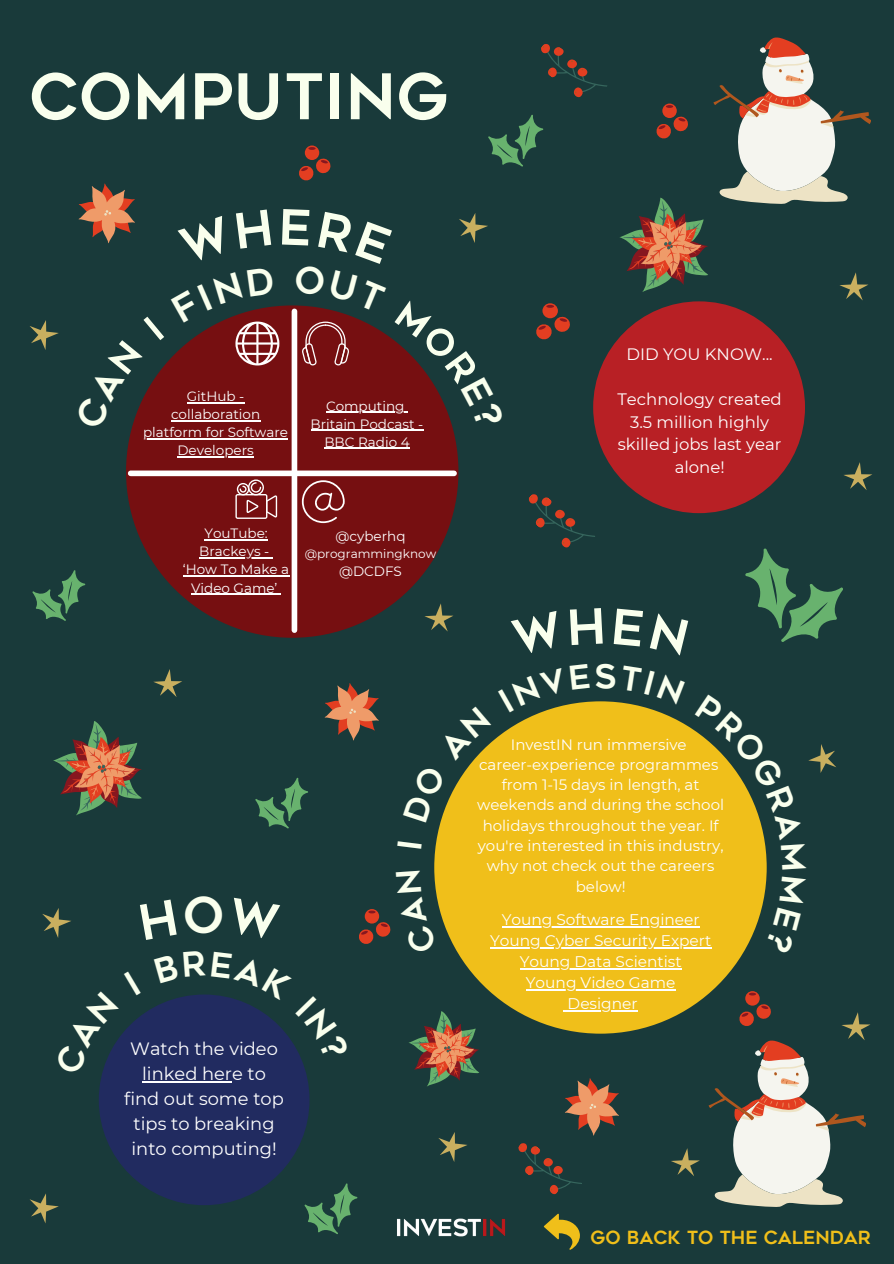
<style>
.page{position:relative;width:894px;height:1264px;background:#fff}
.page>*{position:absolute;margin:0;border:0;box-sizing:border-box;transform-origin:0 0}
.t1{font:62.85px "Geometos";letter-spacing:.01em;color:#f9ffed}
.t2{font:18px "Geometos";color:#f0bf1a}
.t3{font:17.85px/24.8px "Montserrat";color:#fff;text-align:center}
.t4{font:16.5px/22.5px "Montserrat";color:#fff;text-align:center}
.t5{font:15.3px/21px "Montserrat";color:#fff;text-align:center}
.t6{font:15px/20.2px "Montserrat";color:#fff;text-align:center}
.t7{font:13.5px/18px "Montserrat";color:#fff;text-align:center}
.t8{font:12px "Montserrat";color:#fff}
</style>
<div class="page">
<div style="left:0;top:0;width:893px;height:1263px;background:#193a3a"></div>
<div style="left:434px;top:701px;width:332px;height:332px;background:#f0bf1a;border-radius:50%"></div>
<hr style="left:501px;top:926px;width:198px;height:1px;background:#fff">
<hr style="left:490px;top:947px;width:221px;height:1px;background:#fff">
<hr style="left:519px;top:968px;width:162px;height:1px;background:#fff">
<hr style="left:525px;top:989px;width:150px;height:1px;background:#fff">
<hr style="left:567px;top:1010px;width:70px;height:1px;background:#fff">
<div style="left:593px;top:301px;width:211px;height:212px;background:#b82025;border-radius:50%"></div>
<div style="left:99px;top:994px;width:210px;height:211px;background:#212b60;border-radius:50%"></div>
<hr style="left:142px;top:1081px;width:90px;height:1px;background:#fff">
<svg style="left:488px;top:115px;width:55px;height:52px"></svg>
<svg style="left:528px;top:494px;width:67px;height:54px"></svg>
<svg style="left:79px;top:183px;width:56px;height:60px"></svg>
<svg style="left:536px;top:303px;width:33px;height:36px"></svg>
<svg style="left:32px;top:570px;width:53px;height:51px"></svg>
<svg style="left:324px;top:683px;width:55px;height:57px"></svg>
<svg style="left:844px;top:462px;width:28px;height:28px"></svg>
<svg style="left:745px;top:548px;width:97px;height:94px"></svg>
<svg style="left:541px;top:44px;width:66px;height:54px"></svg>
<svg style="left:42px;top:908px;width:29px;height:30px"></svg>
<svg style="left:29px;top:320px;width:30px;height:30px"></svg>
<svg style="left:619px;top:37px;width:251px;height:263px"></svg>
<svg style="left:304px;top:1183px;width:53px;height:51px"></svg>
<svg style="left:518px;top:1078px;width:100px;height:117px"></svg>
<svg style="left:53px;top:721px;width:89px;height:94px"></svg>
<svg style="left:409px;top:1011px;width:70px;height:75px"></svg>
<svg style="left:29px;top:1193px;width:30px;height:30px"></svg>
<svg style="left:153px;top:669px;width:29px;height:28px"></svg>
<svg style="left:424px;top:603px;width:29px;height:28px"></svg>
<svg style="left:438px;top:1132px;width:29px;height:30px"></svg>
<svg style="left:671px;top:1148px;width:28px;height:28px"></svg>
<svg style="left:299px;top:145px;width:31px;height:35px"></svg>
<svg style="left:708px;top:991px;width:162px;height:215px"></svg>
<svg style="left:255px;top:777px;width:53px;height:51px"></svg>
<img style="left:397px;top:1218px;width:109px;height:19px">
<div style="left:126px;top:305px;width:332px;height:332px;background:#760f11;border-radius:50%"></div>
<div style="left:131px;top:470px;width:323px;height:6px;background:#fff"></div>
<div style="left:291px;top:311px;width:6px;height:319px;background:#fff"></div>
<svg style="left:302px;top:480px;width:42px;height:43px"></svg>
<svg style="left:235px;top:479px;width:42px;height:40px"></svg>
<hr style="left:310px;top:430px;width:113px;height:1px;background:#fff">
<hr style="left:324px;top:448px;width:85px;height:1px;background:#fff">
<hr style="left:143px;top:438px;width:145px;height:1px;background:#fff">
<hr style="left:177px;top:456px;width:77px;height:1px;background:#fff">
<hr style="left:204px;top:539px;width:63px;height:1px;background:#fff">
<hr style="left:199px;top:557px;width:70px;height:1px;background:#fff">
<hr style="left:183px;top:575px;width:106px;height:1px;background:#fff">
<hr style="left:191px;top:593px;width:86px;height:1px;background:#fff">
<svg style="left:543px;top:1213px;width:36px;height:36px"></svg>
<svg style="left:359px;top:871px;width:78px;height:73px"></svg>
<svg style="left:440px;top:742px;width:51px;height:80px"></svg>
<svg style="left:542px;top:701px;width:47px;height:11px"></svg>
<svg style="left:595px;top:701px;width:35px;height:3px"></svg>
<svg style="left:695px;top:731px;width:141px;height:138px"></svg>
<svg style="left:765px;top:876px;width:2px;height:15px"></svg>
<svg style="left:154px;top:994px;width:148px;height:66px"></svg>
<svg style="left:131px;top:366px;width:33px;height:64px"></svg>
<svg style="left:171px;top:213px;width:317px;height:216px"></svg>
<h1 class="t1" style="left:29px;top:72px;width:421px">COMPUTING</h1>
<p class="t7" style="left:143px;top:387px;width:146px">GitHub - collaboration platform for Software<br>Developers</p>
<p class="t7" style="left:326px;top:397px;width:80px">Computing</p>
<p class="t7" style="left:310px;top:415px;width:114px">Britain Podcast -<br>BBC Radio 4</p>
<p class="t7" style="left:183px;top:524px;width:108px">YouTube:<br>Brackeys - ‘How To Make a<br>Video Game’</p>
<p class="t7" style="left:335px;top:527px;width:71px">@cyberhq</p>
<p class="t8" style="left:304px;top:547px;width:133px">@programmingknow</p>
<p class="t7" style="left:339px;top:562px;width:64px">@DCDFS</p>
<p class="t4" style="left:626px;top:343px;width:148px">DID YOU KNOW...</p>
<p class="t4" style="left:617px;top:388px;width:166px">Technology created<br>3.5 million highly skilled jobs last year alone!</p>
<p class="t3" style="left:124px;top:1036px;width:161px">Watch the video linked here to find out some top tips to breaking into computing!</p>
<p class="t6" style="left:477px;top:734px;width:248px">InvestIN run immersive career-experience programmes from 1-15 days in length, at weekends and during the school holidays throughout the year. If you're interested in this industry, why not check out the careers below!</p>
<p class="t5" style="left:490px;top:908px;width:223px">Young Software Engineer<br>Young Cyber Security Expert<br>Young Data Scientist<br>Young Video Game<br>Designer</p>
<p class="t2" style="left:590px;top:1230px;width:282px">GO BACK TO THE CALENDAR</p>
</div>
